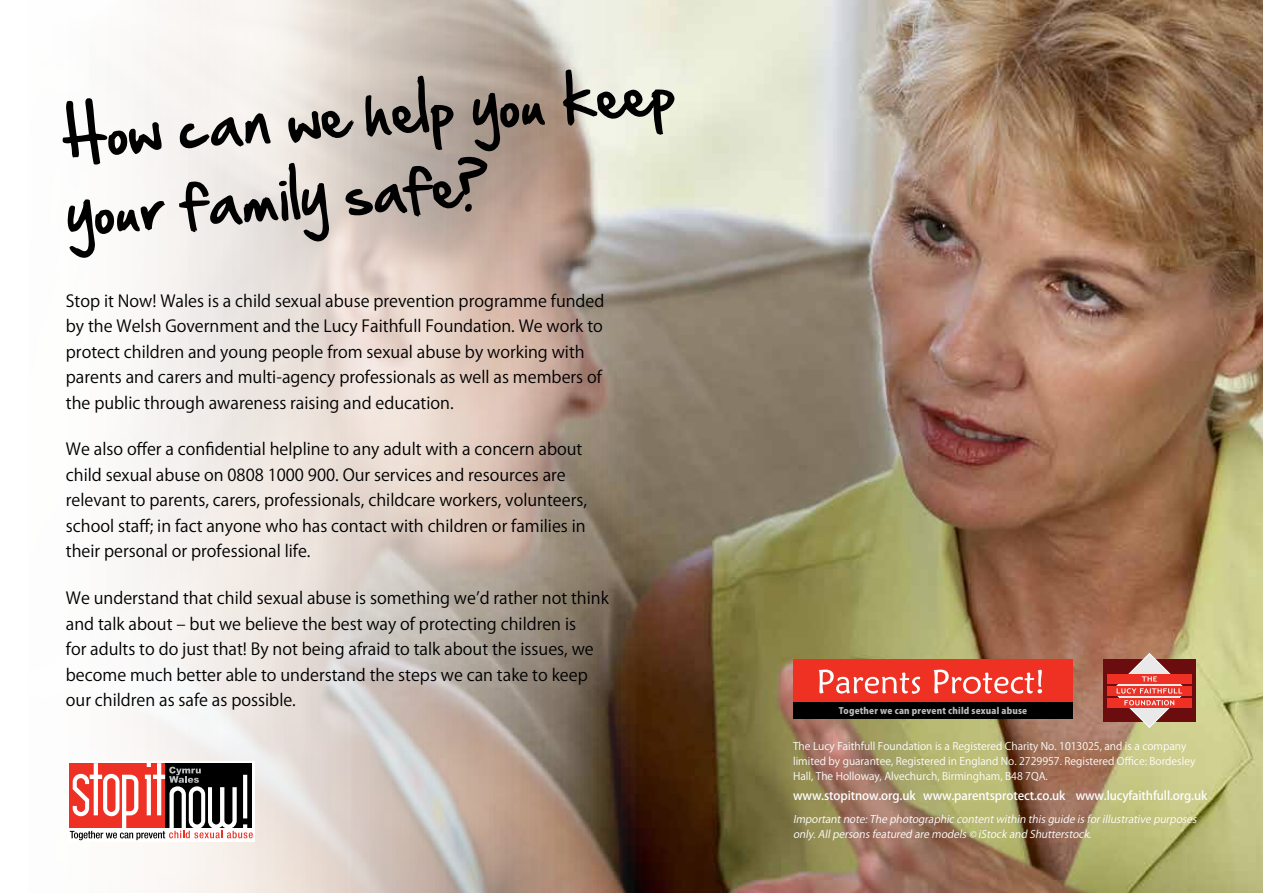
<style>
.page{position:relative;width:1263px;height:893px;background:#fff}
.page>*{position:absolute;margin:0;border:0;box-sizing:border-box;transform-origin:0 0}
.t1{font:51px/78px "Hand Of Sean";color:#000}
.t2{font:16.5px/25.5px "Koz Go Pro";color:#000}
.t3{font:500 12px "Koz Go Pro";letter-spacing:-.01em;color:#fff}
.t4{font:10.5px/15px "Koz Go Pro";color:#fff}
.t5{font:italic 10.5px/15px "Koz Go Pro";color:#fff}
.t6{font:800 8.85px "Koz Go Pro";letter-spacing:.02em;color:#bcbec0}
.s1{font-family:"Myriad Pro"}
</style>
<div class="page">
<img style="left:132px;top:0;width:1131px;height:893px">
<div style="left:1103px;top:659px;width:92px;height:63px;background:#6b0d0f"></div>
<div style="left:1107px;top:674px;width:84px;height:9px;background:#ee3124"></div>
<div style="left:1107px;top:686px;width:84px;height:9px;background:#ee3124"></div>
<div style="left:1107px;top:698px;width:84px;height:9px;background:#ee3124"></div>
<svg style="left:1111px;top:652px;width:77px;height:77px"></svg>
<div style="left:793px;top:659px;width:280px;height:44px;background:#ee3123"></div>
<svg style="left:819px;top:670px;width:101px;height:24px"></svg>
<svg style="left:934px;top:670px;width:108px;height:24px"></svg>
<div style="left:793px;top:702px;width:280px;height:17px;background:#000"></div>
<svg style="left:69px;top:761px;width:185px;height:81px"></svg>
<svg style="left:70px;top:763px;width:183px;height:77px"></svg>
<h1 class="t1" style="left:59px;top:97px;width:616px;rotate:-4deg">How can we help you keep your family safe?</h1>
<p class="t2" style="left:66px;top:288px;width:540px">Stop it Now! Wales is a child sexual abuse prevention programme funded by the Welsh Government and the Lucy Faithfull Foundation. We work to protect children and young people from sexual abuse by working with parents and carers and multi-agency professionals as well as members of the public through awareness raising and education.</p>
<p class="t2" style="left:66px;top:437px;width:523px">We also offer a confidential helpline to any adult with a concern about child sexual abuse on 0808 1000 900. Our services and resources are relevant to parents, carers, professionals, childcare workers, volunteers, school staff; in fact anyone who has contact with children or families in their personal or professional life.</p>
<p class="t2" style="left:66px;top:586px;width:544px">We understand that child sexual abuse is something we’d rather not think and talk about – but we believe the best way of protecting children is<br>for adults to do just that! By not being afraid to talk about the issues, we become much better able to understand the steps we can take to keep our children as safe as possible.</p>
<p class="t6" style="left:839px;top:704px;width:190px">Together we can prevent child sexual abuse</p>
<p class="t4" style="left:793px;top:739px;width:404px">The Lucy Faithfull Foundation is a Registered Charity No. 1013025, and is a company limited by guarantee, Registered in England No. 2729957. Registered Office: Bordesley<br>Hall, The Holloway, Alvechurch, Birmingham, B48 7QA.</p>
<p class="t3" style="left:793px;top:788px;width:416px">www.stopitnow.org.uk www.parentsprotect.co.uk www.lucyfaithfull.org.uk</p>
<p class="t5" style="left:793px;top:812px;width:408px">Importantnote:The photographic contentwithin thisguide isforillustrative purposes only.Allpersonsfeatured are models<span class="s1">©</span> iStock and Shutterstock.</p>
</div>
